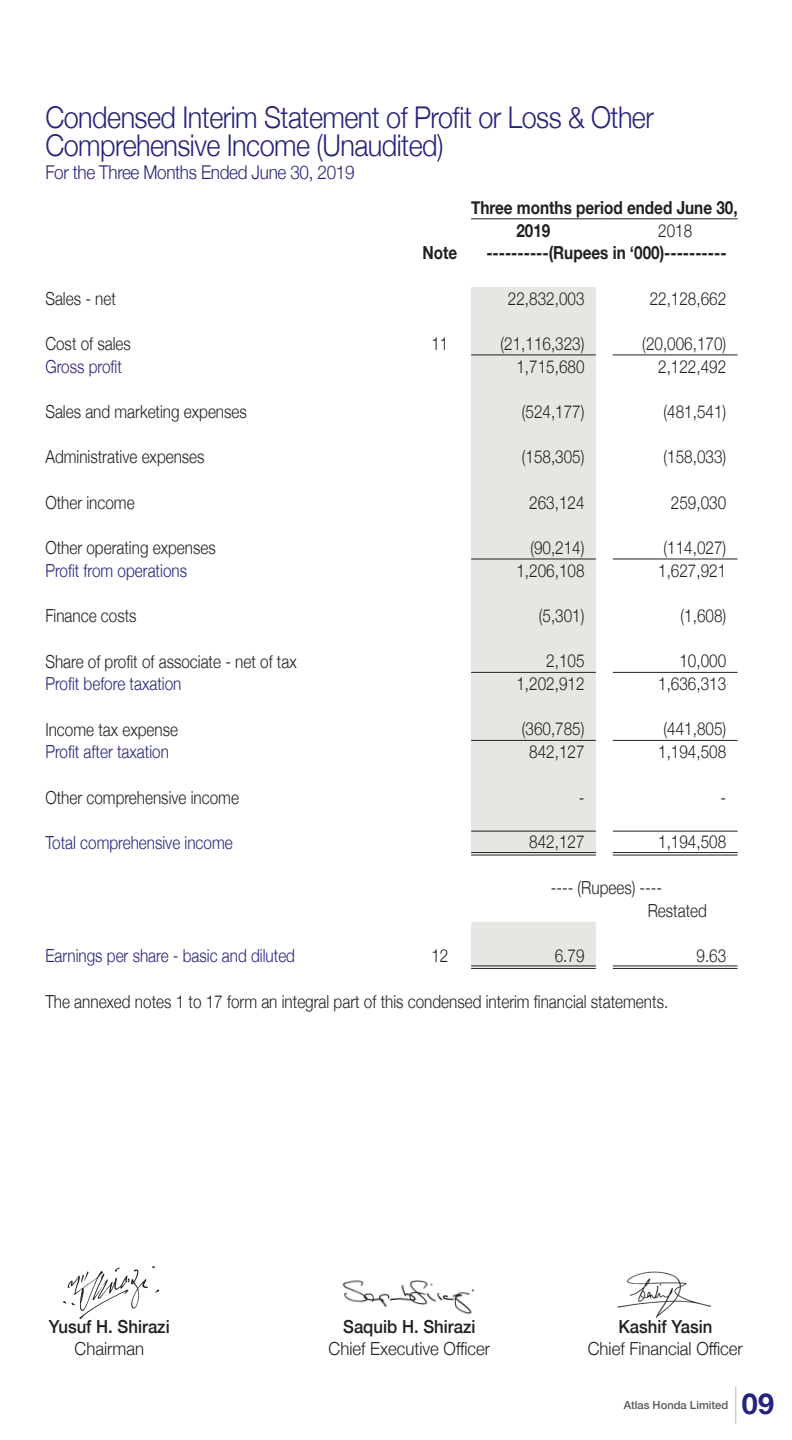
<style>
.page{position:relative;width:792px;height:1440px;background:#fff}
.page>*{position:absolute;margin:0;border:0;box-sizing:border-box;transform-origin:0 0}
.t1{font:300 30px/28px "Helvetica Neue";letter-spacing:-.02em;color:#26237b;scale:.9 1}
.t2{font:700 28.8px "Helvetica Neue";color:#26237b}
.t3{font:300 19px "Helvetica Neue";letter-spacing:-.02em;color:#26237b;scale:.9 1}
.t4{font:300 18px/22.6px "Helvetica Neue";color:#231f20;scale:.85 1}
.t5{font:300 18px "Helvetica Neue";color:#26237b;scale:.85 1}
.t6{font:700 18px/23px "Helvetica Neue";color:#231f20;scale:.85 1}
.t7{font:300 18px "Helvetica Neue";color:#231f20;scale:.93 1}
.t8{font:500 18px "Helvetica Neue";color:#231f20;scale:.93 1}
.t9{font:500 11.2px "Helvetica Neue";color:#57585a}
</style>
<div class="page">
<hr style="left:735px;top:1386px;width:1px;height:38px;background:#bcbdc0">
<img style="left:618px;top:1271px;width:92px;height:46px">
<img style="left:342px;top:1280px;width:133px;height:34px">
<img style="left:63px;top:1266px;width:97px;height:54px">
<svg style="left:471px;top:287px;width:125px;height:679px;background:#e7e7e4"></svg>
<hr style="left:471px;top:218px;width:125px;height:1px;background:#231f20">
<svg style="left:596px;top:218px;width:17px;height:1px"></svg>
<hr style="left:613px;top:218px;width:125px;height:1px;background:#231f20">
<hr style="left:471px;top:831px;width:125px;height:1px;background:#231f20">
<hr style="left:613px;top:831px;width:125px;height:1px;background:#231f20">
<hr style="left:471px;top:852px;width:125px;height:1px;background:#231f20">
<hr style="left:471px;top:855px;width:125px;height:1px;background:#231f20">
<hr style="left:613px;top:852px;width:125px;height:1px;background:#231f20">
<hr style="left:613px;top:855px;width:125px;height:1px;background:#231f20">
<hr style="left:471px;top:966px;width:125px;height:1px;background:#231f20">
<hr style="left:471px;top:968px;width:125px;height:1px;background:#231f20">
<hr style="left:613px;top:966px;width:125px;height:1px;background:#231f20">
<hr style="left:613px;top:968px;width:125px;height:1px;background:#231f20">
<hr style="left:613px;top:355px;width:125px;height:1px;background:#231f20">
<hr style="left:471px;top:355px;width:125px;height:1px;background:#231f20">
<hr style="left:613px;top:559px;width:125px;height:1px;background:#231f20">
<hr style="left:471px;top:559px;width:125px;height:1px;background:#231f20">
<hr style="left:613px;top:672px;width:125px;height:1px;background:#231f20">
<hr style="left:471px;top:672px;width:125px;height:1px;background:#231f20">
<hr style="left:471px;top:740px;width:125px;height:1px;background:#231f20">
<hr style="left:613px;top:740px;width:125px;height:1px;background:#231f20">
<h1 class="t1" style="left:45px;top:102px;width:678px">Condensed Interim Statement of Profit or Loss &amp; Other<br>Comprehensive Income (Unaudited)</h1>
<p class="t3" style="left:45px;top:157px;width:345px">For the Three Months Ended June 30, 2019</p>
<p class="t6" style="left:516px;top:196px;width:262px;text-indent:-45px">Three months period ended June 30,<br>2019</p>
<p class="t4" style="left:658px;top:218px;width:42px">2018</p>
<p class="t6" style="left:423px;top:242px;width:43px">Note</p>
<p class="t6" style="left:486px;top:242px;width:284px">----------(Rupees in ‘000)----------</p>
<p class="t4" style="left:45px;top:286px;width:85px">Sales - net</p>
<p class="t4" style="left:508px;top:286px;width:92px">22,832,003</p>
<p class="t4" style="left:650px;top:286px;width:92px">22,128,662</p>
<p class="t4" style="left:45px;top:331px;width:102px">Cost of sales</p>
<p class="t4" style="left:431px;top:331px;width:22px">11</p>
<p class="t4" style="left:501px;top:331px;width:100px">(21,116,323)</p>
<p class="t4" style="left:642px;top:331px;width:100px">(20,006,170)</p>
<p class="t5" style="left:45px;top:352px;width:92px">Gross profit</p>
<p class="t4" style="left:516px;top:354px;width:82px">1,715,680</p>
<p class="t4" style="left:658px;top:354px;width:82px">2,122,492</p>
<p class="t4" style="left:45px;top:399px;width:239px">Sales and marketing expenses</p>
<p class="t4" style="left:522px;top:399px;width:75px">(524,177)</p>
<p class="t4" style="left:664px;top:399px;width:75px">(481,541)</p>
<p class="t4" style="left:45px;top:445px;width:189px">Administrative expenses</p>
<p class="t4" style="left:522px;top:445px;width:75px">(158,305)</p>
<p class="t4" style="left:664px;top:445px;width:75px">(158,033)</p>
<p class="t4" style="left:45px;top:490px;width:107px">Other income</p>
<p class="t4" style="left:529px;top:490px;width:67px">263,124</p>
<p class="t4" style="left:671px;top:490px;width:67px">259,030</p>
<p class="t4" style="left:45px;top:535px;width:202px">Other operating expenses</p>
<p class="t4" style="left:530px;top:535px;width:65px">(90,214)</p>
<p class="t4" style="left:664px;top:535px;width:75px">(114,027)</p>
<p class="t5" style="left:45px;top:556px;width:168px">Profit from operations</p>
<p class="t4" style="left:516px;top:558px;width:82px">1,206,108</p>
<p class="t4" style="left:658px;top:558px;width:82px">1,627,921</p>
<p class="t4" style="left:45px;top:603px;width:109px">Finance costs</p>
<p class="t4" style="left:539px;top:603px;width:55px">(5,301)</p>
<p class="t4" style="left:681px;top:603px;width:55px">(1,608)</p>
<p class="t4" style="left:45px;top:649px;width:297px">Share of profit of associate - net of tax</p>
<p class="t4" style="left:546px;top:649px;width:47px">2,105</p>
<p class="t4" style="left:679px;top:649px;width:57px">10,000</p>
<p class="t5" style="left:45px;top:669px;width:162px">Profit before taxation</p>
<p class="t4" style="left:516px;top:672px;width:82px">1,202,912</p>
<p class="t4" style="left:658px;top:672px;width:82px">1,636,313</p>
<p class="t4" style="left:45px;top:717px;width:158px">Income tax expense</p>
<p class="t4" style="left:522px;top:717px;width:75px">(360,785)</p>
<p class="t4" style="left:664px;top:717px;width:75px">(441,805)</p>
<p class="t5" style="left:45px;top:737px;width:147px">Profit after taxation</p>
<p class="t4" style="left:529px;top:740px;width:67px">842,127</p>
<p class="t4" style="left:658px;top:740px;width:82px">1,194,508</p>
<p class="t4" style="left:45px;top:785px;width:229px">Other comprehensive income</p>
<p class="t4" style="left:579px;top:785px;width:8px">-</p>
<p class="t4" style="left:721px;top:785px;width:8px">-</p>
<p class="t5" style="left:45px;top:828px;width:222px">Total comprehensive income</p>
<p class="t4" style="left:529px;top:830px;width:67px">842,127</p>
<p class="t4" style="left:658px;top:830px;width:82px">1,194,508</p>
<p class="t4" style="left:648px;top:876px;width:71px;text-indent:-97px">---- (Rupees) ----<br>Restated</p>
<p class="t5" style="left:45px;top:941px;width:295px">Earnings per share - basic and diluted</p>
<p class="t4" style="left:431px;top:944px;width:22px">12</p>
<p class="t4" style="left:555px;top:943px;width:37px">6.79</p>
<p class="t4" style="left:697px;top:943px;width:37px">9.63</p>
<p class="t4" style="left:45px;top:989px;width:734px">The annexed notes 1 to 17 form an integral part of this condensed interim financial statements.</p>
<p class="t8" style="left:49px;top:1313px;width:131px">Yusuf H. Shirazi</p>
<p class="t8" style="left:343px;top:1313px;width:144px">Saquib H. Shirazi</p>
<p class="t8" style="left:618px;top:1313px;width:103px">Kashif Yasin</p>
<p class="t7" style="left:75px;top:1334px;width:76px">Chairman</p>
<p class="t7" style="left:329px;top:1334px;width:175px">Chief Executive Officer</p>
<p class="t7" style="left:588px;top:1334px;width:168px">Chief Financial Officer</p>
<p class="t9" style="left:624px;top:1396px;width:106px">Atlas Honda Limited</p>
<h2 class="t2" style="left:742px;top:1382px;width:34px">09</h2>
</div>
